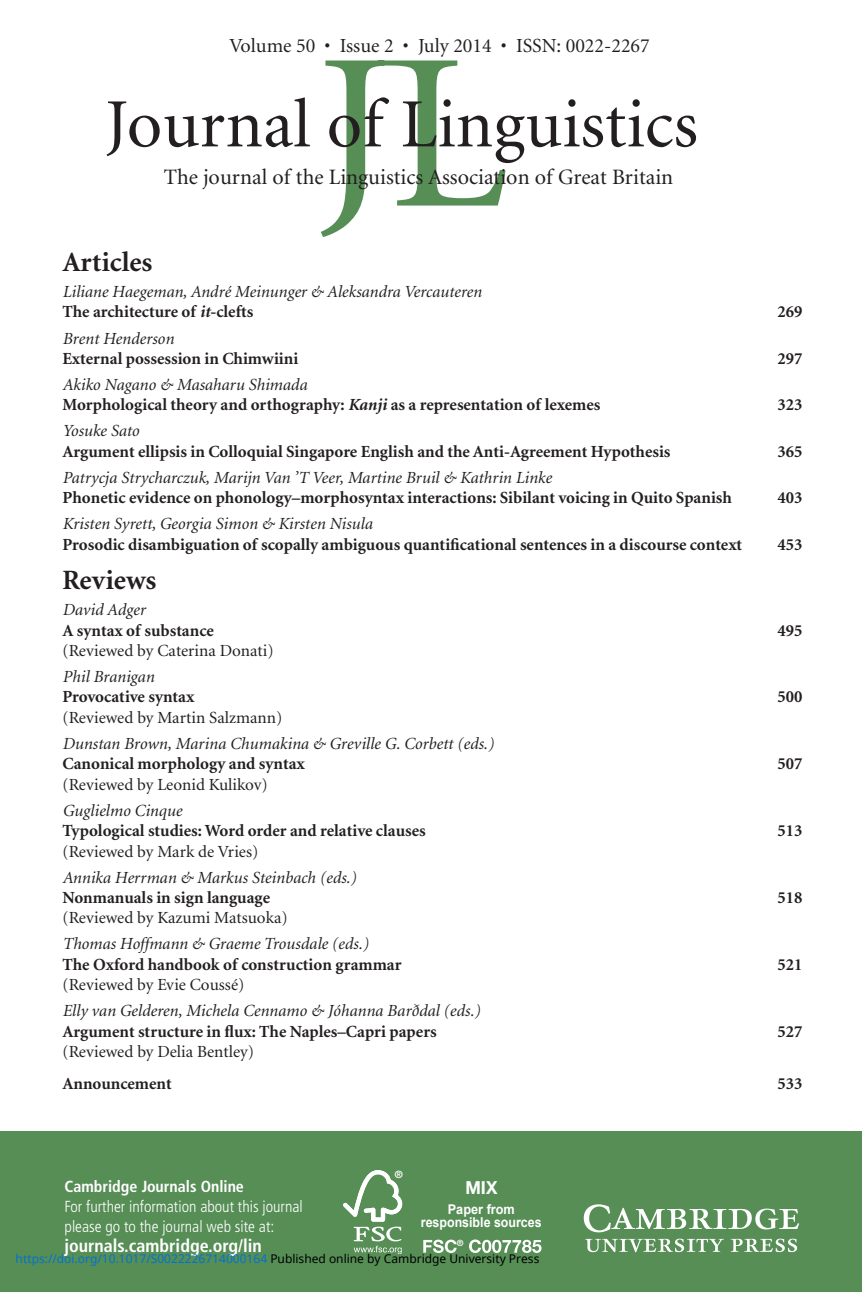
<style>
.page{position:relative;width:862px;height:1292px;background:#fff}
.page>*{position:absolute;margin:0;border:0;box-sizing:border-box;transform-origin:0 0}
.t1{font:69px "Minion";color:#231f20}
.t2{font:700 28px "Minion";color:#231f20}
.t3{font:22px "Minion";color:#231f20}
.t4{font:20px "Minion";color:#231f20}
.t5{font:700 condensed 18px "Frutiger";color:#fff}
.t6{font:700 18px "Helvetica Neue";color:#fff;scale:.95 1}
.t7{font:700 17px/20.4px "Minion";color:#231f20}
.t8{font:italic 17px/20.4px "Minion";color:#231f20}
.t9{font:17px "Minion";color:#231f20}
.t10{font:300 condensed 16px/20px "Frutiger";color:#fff}
.t11{font:700 condensed 16px "Frutiger";color:#fff}
.t12{font:700 13.6px "Arial";color:#fff;scale:.91 1}
.t13{font:700 13.4px "Arial";color:#fff;scale:.95 1}
.t14{font:12px "Noto Sans";color:#0172cf}
.t15{font:700 10.2px "Helvetica Neue";color:#fff}
.t16{font:700 8.6px "Helvetica Neue";color:#fff}
.s1{font-weight:700;font-style:normal}
.s2{font-weight:700}
.s3{font-weight:400;font-style:italic}
.s4{font-style:italic}
.s5{color:#000}
</style>
<div class="page">
<hr style="left:861px;top:460px;width:1px;height:832px;background:#568e56">
<div style="left:0;top:1131px;width:862px;height:161px;background:#568e56"></div>
<svg style="left:584px;top:1204px;width:215px;height:28px"></svg>
<svg style="left:585px;top:1239px;width:139px;height:13px"></svg>
<svg style="left:731px;top:1239px;width:66px;height:13px"></svg>
<svg style="left:321px;top:61px;width:185px;height:176px"></svg>
<svg style="left:343px;top:1170px;width:59px;height:84px"></svg>
<svg style="left:423px;top:1240px;width:34px;height:13px"></svg>
<svg style="left:469px;top:1239px;width:73px;height:14px"></svg>
<p class="t4" style="left:229px;top:38px;width:422px">Volume 50 • Issue 2 • July 2014 • ISSN: 0022-2267</p>
<h1 class="t1" style="left:105px;top:97px;width:594px">Journal of Linguistics</h1>
<p class="t3" style="left:164px;top:169px;width:511px">The journal of the Linguistics Association of Great Britain</p>
<h2 class="t2" style="left:62px;top:251px;width:92px">Articles</h2>
<p class="t8" style="left:62px;top:283px;width:421px">Liliane Haegeman, André Meinunger &amp; Aleksandra Vercauteren<br><span class="s1">The architecture of</span> <span class="s2">it</span><span class="s1">-clefts</span></p>
<p class="t7" style="left:778px;top:303px;width:26px">269</p>
<p class="t8" style="left:62px;top:329px;width:113px">Brent Henderson</p>
<p class="t7" style="left:62px;top:350px;width:237px">External possession in Chimwiini</p>
<p class="t7" style="left:777px;top:350px;width:26px">297</p>
<p class="t7" style="left:62px;top:376px;width:539px"><span class="s3">Akiko Nagano &amp; Masaharu Shimada<br></span>Morphological theory and orthography: <span class="s4">Kanji</span> as a representation of lexemes</p>
<p class="t7" style="left:777px;top:396px;width:26px">323</p>
<p class="t8" style="left:62px;top:422px;width:78px">Yosuke Sato</p>
<p class="t7" style="left:62px;top:443px;width:610px">Argument ellipsis in Colloquial Singapore English and the Anti-Agreement Hypothesis</p>
<p class="t7" style="left:777px;top:443px;width:26px">365</p>
<p class="t8" style="left:62px;top:469px;width:491px">Patrycja Strycharczuk, Marijn Van ’T Veer, Martine Bruil &amp; Kathrin Linke</p>
<p class="t7" style="left:62px;top:489px;width:671px">Phonetic evidence on phonology–morphosyntax interactions: Sibilant voicing in Quito Spanish</p>
<p class="t7" style="left:778px;top:489px;width:26px">403</p>
<p class="t8" style="left:62px;top:515px;width:311px">Kristen Syrett, Georgia Simon &amp; Kirsten Nisula</p>
<p class="t7" style="left:62px;top:536px;width:681px">Prosodic disambiguation of scopally ambiguous quantificational sentences in a discourse context</p>
<p class="t7" style="left:777px;top:536px;width:26px">453</p>
<h2 class="t2" style="left:62px;top:569px;width:96px">Reviews</h2>
<p class="t8" style="left:62px;top:601px;width:84px">David Adger</p>
<p class="t7" style="left:62px;top:621px;width:153px">A syntax of substance</p>
<p class="t7" style="left:777px;top:621px;width:26px">495</p>
<p class="t9" style="left:62px;top:644px;width:213px">(Reviewed by Caterina Donati)</p>
<p class="t8" style="left:62px;top:668px;width:93px">Phil Branigan</p>
<p class="t7" style="left:62px;top:688px;width:133px">Provocative syntax</p>
<p class="t7" style="left:777px;top:688px;width:27px">500</p>
<p class="t9" style="left:62px;top:711px;width:221px">(Reviewed by Martin Salzmann)</p>
<p class="t8" style="left:62px;top:735px;width:433px">Dunstan Brown, Marina Chumakina &amp; Greville G. Corbett (eds.)</p>
<p class="t7" style="left:62px;top:755px;width:244px">Canonical morphology and syntax</p>
<p class="t7" style="left:777px;top:755px;width:26px">507</p>
<p class="t9" style="left:62px;top:778px;width:207px">(Reviewed by Leonid Kulikov)</p>
<p class="t8" style="left:62px;top:802px;width:121px">Guglielmo Cinque</p>
<p class="t7" style="left:62px;top:822px;width:365px">Typological studies: Word order and relative clauses</p>
<p class="t7" style="left:777px;top:822px;width:26px">513</p>
<p class="t9" style="left:62px;top:844px;width:197px">(Reviewed by Mark de Vries)</p>
<p class="t8" style="left:62px;top:868px;width:296px">Annika Herrman &amp; Markus Steinbach (eds.)</p>
<p class="t7" style="left:62px;top:889px;width:209px">Nonmanuals in sign language</p>
<p class="t7" style="left:777px;top:889px;width:26px">518</p>
<p class="t9" style="left:62px;top:911px;width:227px">(Reviewed by Kazumi Matsuoka)</p>
<p class="t8" style="left:62px;top:935px;width:308px">Thomas Hoffmann &amp; Graeme Trousdale (eds.)</p>
<p class="t7" style="left:62px;top:956px;width:341px">The Oxford handbook of construction grammar</p>
<p class="t7" style="left:777px;top:956px;width:26px">521</p>
<p class="t9" style="left:62px;top:978px;width:183px">(Reviewed by Evie Coussé)</p>
<p class="t8" style="left:62px;top:1002px;width:419px">Elly van Gelderen, Michela Cennamo &amp; Jóhanna Barðdal (eds.)</p>
<p class="t7" style="left:62px;top:1023px;width:376px">Argument structure in flux: The Naples–Capri papers</p>
<p class="t7" style="left:777px;top:1023px;width:26px">527</p>
<p class="t9" style="left:62px;top:1045px;width:193px">(Reviewed by Delia Bentley)</p>
<p class="t7" style="left:62px;top:1075px;width:111px">Announcement</p>
<p class="t7" style="left:777px;top:1075px;width:26px">533</p>
<p class="t15" style="left:395px;top:1171px;width:10px">®</p>
<p class="t11" style="left:65px;top:1180px;width:181px">Cambridge Journals Online</p>
<p class="t10" style="left:65px;top:1198px;width:240px">For further information about this journal please go to the journal web site at:</p>
<p class="t5" style="left:65px;top:1239px;width:199px">journals.cambridge.org/lin</p>
<p class="t6" style="left:465px;top:1181px;width:35px">MIX</p>
<p class="t13" style="left:448px;top:1202px;width:72px">Paper from</p>
<p class="t12" style="left:421px;top:1215px;width:134px">responsible sources</p>
<p class="t16" style="left:457px;top:1240px;width:8px">®</p>
<p class="t14" style="left:16px;top:1251px;width:525px">https://doi.org/10.1017/S0022226714000164 <span class="s5">Published online by Cambridge University Press</span></p>
</div>
